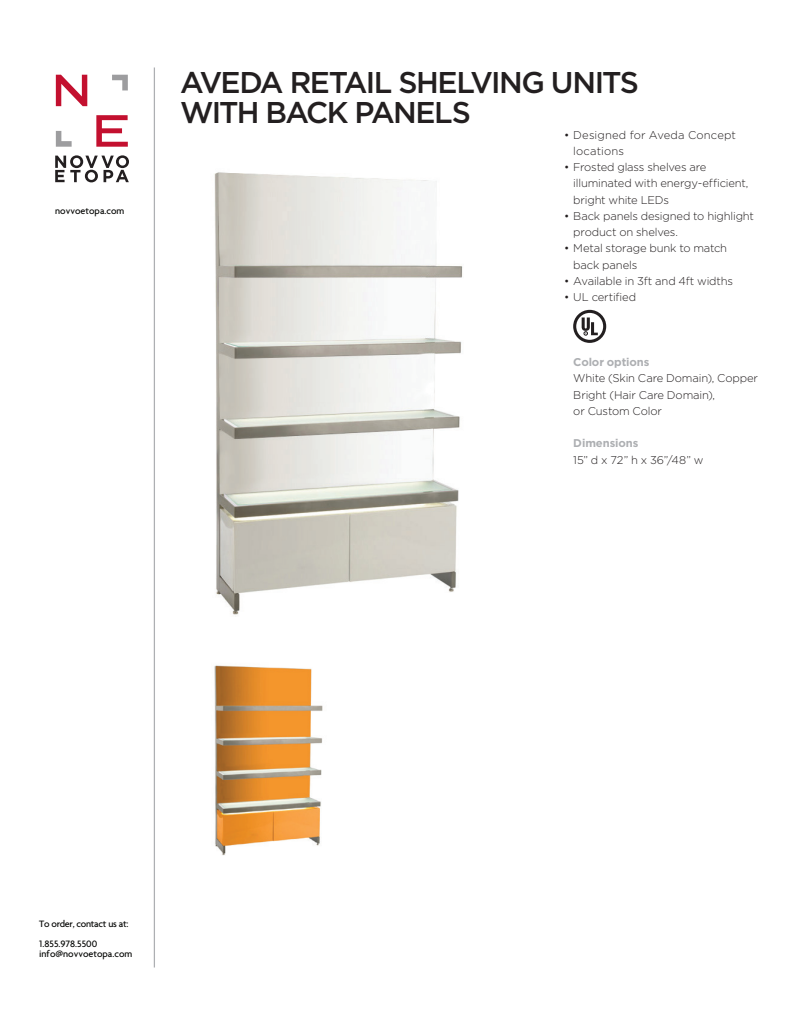
<style>
.page{position:relative;width:810px;height:1035px;background:#fff}
.page>*{position:absolute;margin:0;border:0;box-sizing:border-box;transform-origin:0 0}
.t1{font:500 30px/30px "Gotham";letter-spacing:-.055em;color:#231f20}
.t2{font:300 11.25px/16.2px "Gotham";letter-spacing:-.015em;color:#231f20}
.t3{font:300 11.25px/16.2px "Gotham";letter-spacing:.01em;color:#231f20}
.t4{font:700 11.25px "Gotham";letter-spacing:-.01em;color:#adafb2}
.t5{font:500 10px/20px "Agenda";letter-spacing:-.025em;color:#040503}
.t6{font:500 10px "Agenda";color:#040503}
</style>
<div class="page">
<svg style="left:56px;top:75px;width:31px;height:31px"></svg>
<svg style="left:96px;top:115px;width:32px;height:32px"></svg>
<svg style="left:55px;top:155px;width:74px;height:27px"></svg>
<svg style="left:112px;top:75px;width:16px;height:15px"></svg>
<svg style="left:56px;top:131px;width:16px;height:16px"></svg>
<hr style="left:154px;top:68px;width:1px;height:900px;background:#adafb2">
<img style="left:214px;top:172px;width:249px;height:443px">
<img style="left:214px;top:665px;width:109px;height:191px">
<svg style="left:573px;top:310px;width:33px;height:33px"></svg>
<svg style="left:576px;top:313px;width:27px;height:27px"></svg>
<svg style="left:582px;top:318px;width:16px;height:17px"></svg>
<p class="t6" style="left:55px;top:205px;width:71px">novvoetopa.com</p>
<h1 class="t1" style="left:180px;top:66px;width:461px">AVEDA RETAIL SHELVING UNITS<br>WITH BACK PANELS</h1>
<p class="t3" style="left:573px;top:126px;width:164px;text-indent:-9px">• Designed for Aveda Concept locations</p>
<p class="t2" style="left:573px;top:159px;width:177px;text-indent:-9px">• Frosted glass shelves are illuminated with energy-efficient, bright white LEDs</p>
<p class="t2" style="left:573px;top:208px;width:182px;text-indent:-9px">• Back panels designed to highlight product on shelves.</p>
<p class="t2" style="left:573px;top:240px;width:155px;text-indent:-9px">• Metal storage bunk to match back panels</p>
<p class="t2" style="left:564px;top:273px;width:170px">• Available in 3ft and 4ft widths</p>
<p class="t2" style="left:564px;top:289px;width:73px">• UL certified</p>
<p class="t4" style="left:573px;top:356px;width:78px">Color options</p>
<p class="t2" style="left:573px;top:370px;width:186px">White (Skin Care Domain), Copper<br>Bright (Hair Care Domain),<br>or Custom Color</p>
<p class="t4" style="left:573px;top:437px;width:67px">Dimensions</p>
<p class="t2" style="left:573px;top:451px;width:132px">15” d x 72” h x 36”/48” w</p>
<p class="t5" style="left:39px;top:913px;width:91px">To order, contact us at:<br>1.855.978.5500</p>
<p class="t6" style="left:39px;top:948px;width:95px">info@novvoetopa.com</p>
</div>
